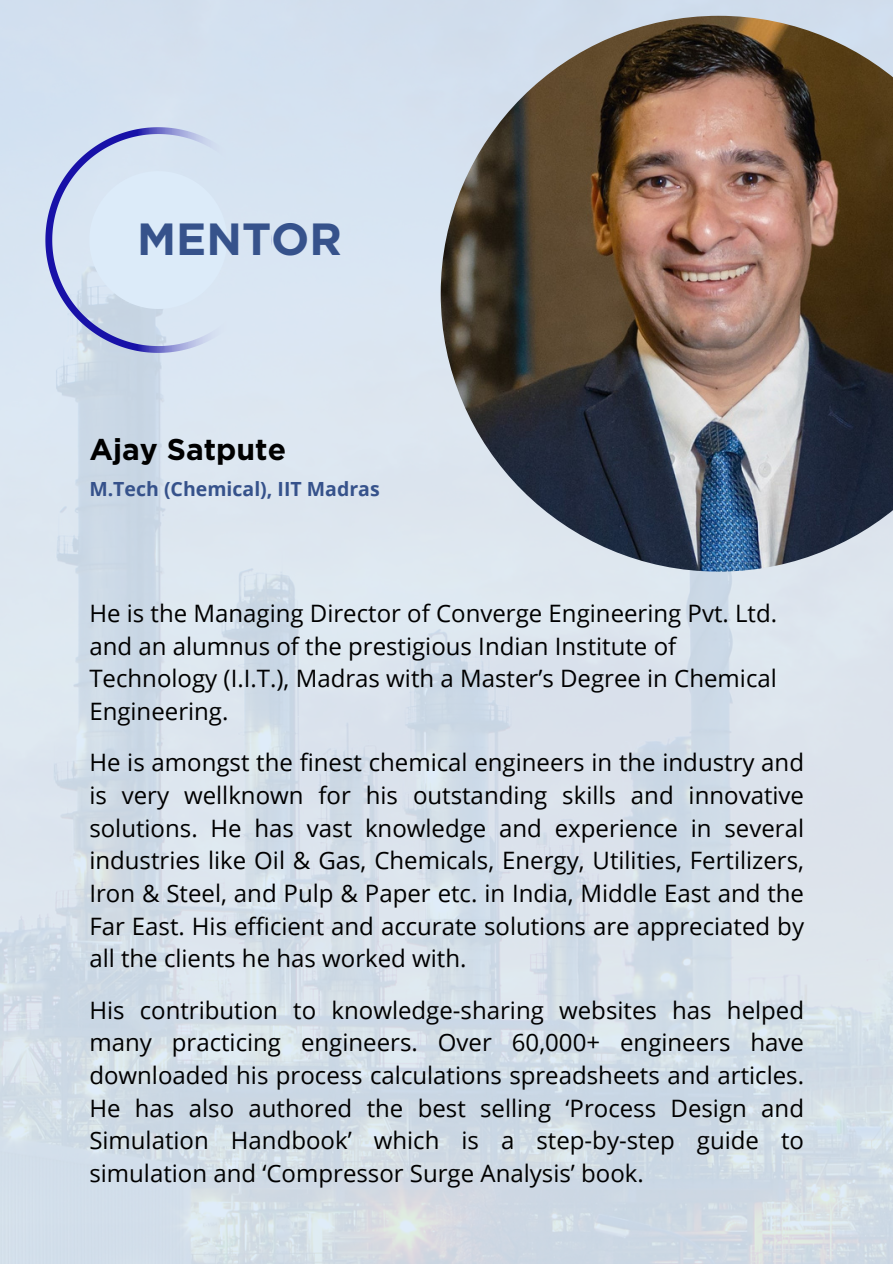
<style>
.page{position:relative;width:893px;height:1264px;background:#fff}
.page>*{position:absolute;margin:0;border:0;box-sizing:border-box;transform-origin:0 0}
.t1{font:700 45px "Gotham";color:#36528b}
.t2{font:700 30px "Gotham";color:#000}
.t3{font:24px/32.7px "Open Sans";color:#000;text-align:justify}
.t4{font:700 19.5px "Open Sans";color:#36528b}
</style>
<div class="page">
<img style="left:0;top:0;width:892px;height:1263px">
<svg style="left:45px;top:127px;width:226px;height:226px;background:#c7d3eb"></svg>
<div style="left:89px;top:171px;width:138px;height:137px;background:#dcebf9"></div>
<img style="left:440px;top:16px;width:452px;height:555px">
<p class="t1" style="left:137px;top:212px;width:206px">MENTOR</p>
<h1 class="t2" style="left:89px;top:431px;width:198px">Ajay Satpute</h1>
<h3 class="t4" style="left:89px;top:475px;width:292px">M.Tech (Chemical), IIT Madras</h3>
<h2 class="t3" style="left:89px;top:596px;width:689px;text-align:left">He is the Managing Director of Converge Engineering Pvt. Ltd. and an alumnus of the prestigious Indian Institute of Technology (I.I.T.), Madras with a Master’s Degree in Chemical Engineering.</h2>
<p class="t3" style="left:89px;top:745px;width:716px">He is amongst the finest chemical engineers in the industry and is very wellknown for his outstanding skills and innovative solutions. He has vast knowledge and experience in several industries like Oil &amp; Gas, Chemicals, Energy, Utilities, Fertilizers, Iron &amp; Steel, and Pulp &amp; Paper etc. in India, Middle East and the Far East. His efficient and accurate solutions are appreciated by all the clients he has worked with.</p>
<p class="t3" style="left:89px;top:993px;width:716px">His contribution to knowledge-sharing websites has helped many practicing engineers. Over 60,000+ engineers have downloaded his process calculations spreadsheets and articles.<br>He has also authored the best selling ‘Process Design and Simulation Handbook’ which is a step-by-step guide to simulation and ‘Compressor Surge Analysis’ book.</p>
</div>
